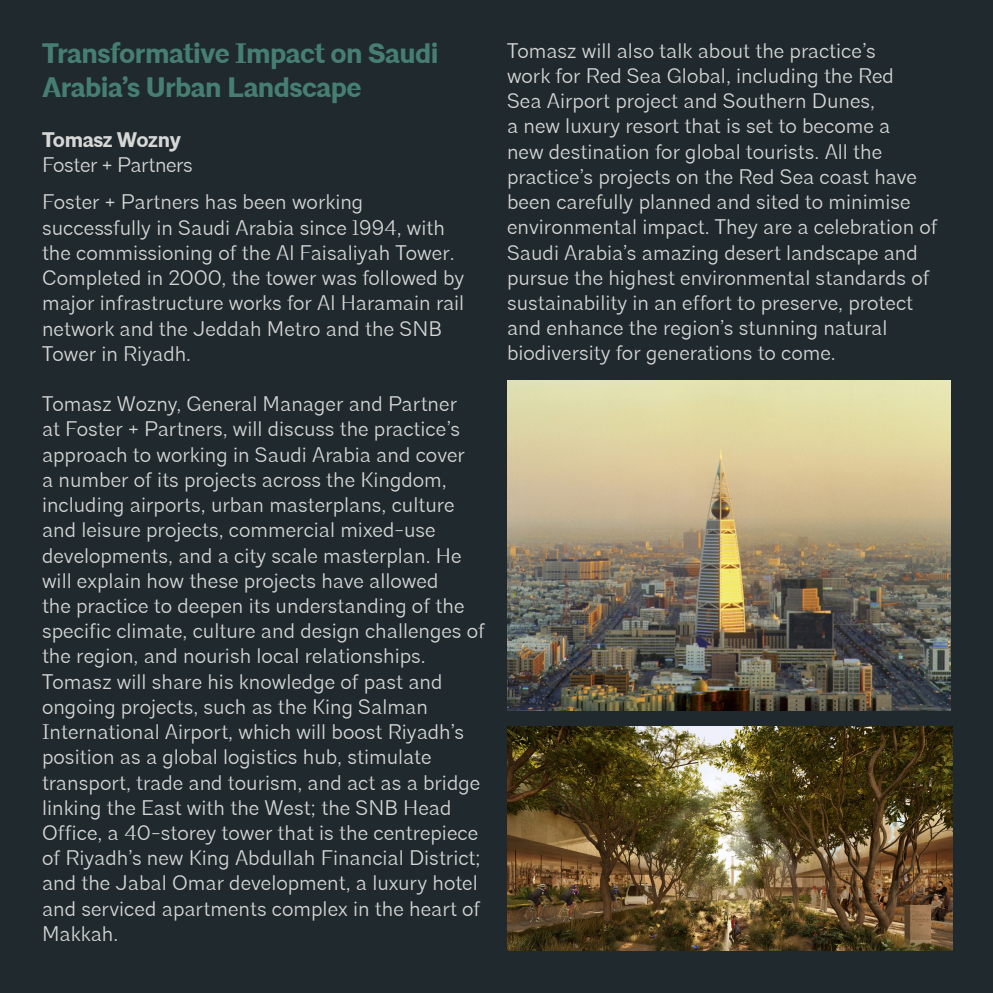
<style>
.page{position:relative;width:993px;height:993px;background:#fff}
.page>*{position:absolute;margin:0;border:0;box-sizing:border-box;transform-origin:0 0}
.t1{font:700 28px/33.6px "Architype";letter-spacing:-.02em;color:#467f72}
.t2{font:300 21px/25.2px "Architype";color:#d7d7d5}
.t3{font:300 21px "Architype";letter-spacing:-.02em;color:#d7d7d5}
.t4{font:700 21px "Architype";letter-spacing:-.02em;color:#d7d7d5}
</style>
<div class="page">
<hr style="left:992px;top:0;width:1px;height:992px;background:#1f292e">
<div style="left:0;top:0;width:992px;height:992px;background:#1f292e"></div>
<img style="left:507px;top:726px;width:445px;height:224px">
<img style="left:507px;top:380px;width:443px;height:330px">
<p class="t1" style="left:42px;top:36px;width:398px">Transformative Impact on Saudi<br>Arabia’s Urban Landscape</p>
<p class="t4" style="left:42px;top:127px;width:140px">Tomasz Wozny</p>
<p class="t3" style="left:42px;top:152px;width:152px">Foster + Partners</p>
<p class="t2" style="left:42px;top:189px;width:423px">Foster + Partners has been working successfully in Saudi Arabia since 1994, with the commissioning of the Al Faisaliyah Tower.<br>Completed in 2000, the tower was followed by major infrastructure works for Al Haramain rail network and the Jeddah Metro and the SNB Tower in Riyadh.</p>
<p class="t2" style="left:42px;top:391px;width:444px">Tomasz Wozny, General Manager and Partner<br>at Foster + Partners, will discuss the practice’s approach to working in Saudi Arabia and cover<br>a number of its projects across the Kingdom, including airports, urban masterplans, culture and leisure projects, commercial mixed-use developments, and a city scale masterplan. He will explain how these projects have allowed<br>the practice to deepen its understanding of the specific climate, culture and design challenges of the region, and nourish local relationships.</p>
<p class="t2" style="left:42px;top:668px;width:440px">Tomasz will share his knowledge of past and ongoing projects, such as the King Salman International Airport, which will boost Riyadh’s position as a global logistics hub, stimulate transport, trade and tourism, and act as a bridge linking the East with the West; the SNB Head Office, a 40-storey tower that is the centrepiece of Riyadh’s new King Abdullah Financial District; and the Jabal Omar development, a luxury hotel and serviced apartments complex in the heart of Makkah.</p>
<p class="t2" style="left:507px;top:38px;width:432px">Tomasz will also talk about the practice’s<br>work for Red Sea Global, including the Red<br>Sea Airport project and Southern Dunes,<br>a new luxury resort that is set to become a<br>new destination for global tourists. All the practice’s projects on the Red Sea coast have been carefully planned and sited to minimise environmental impact. They are a celebration of Saudi Arabia’s amazing desert landscape and pursue the highest environmental standards of sustainability in an effort to preserve, protect and enhance the region’s stunning natural biodiversity for generations to come.</p>
</div>
